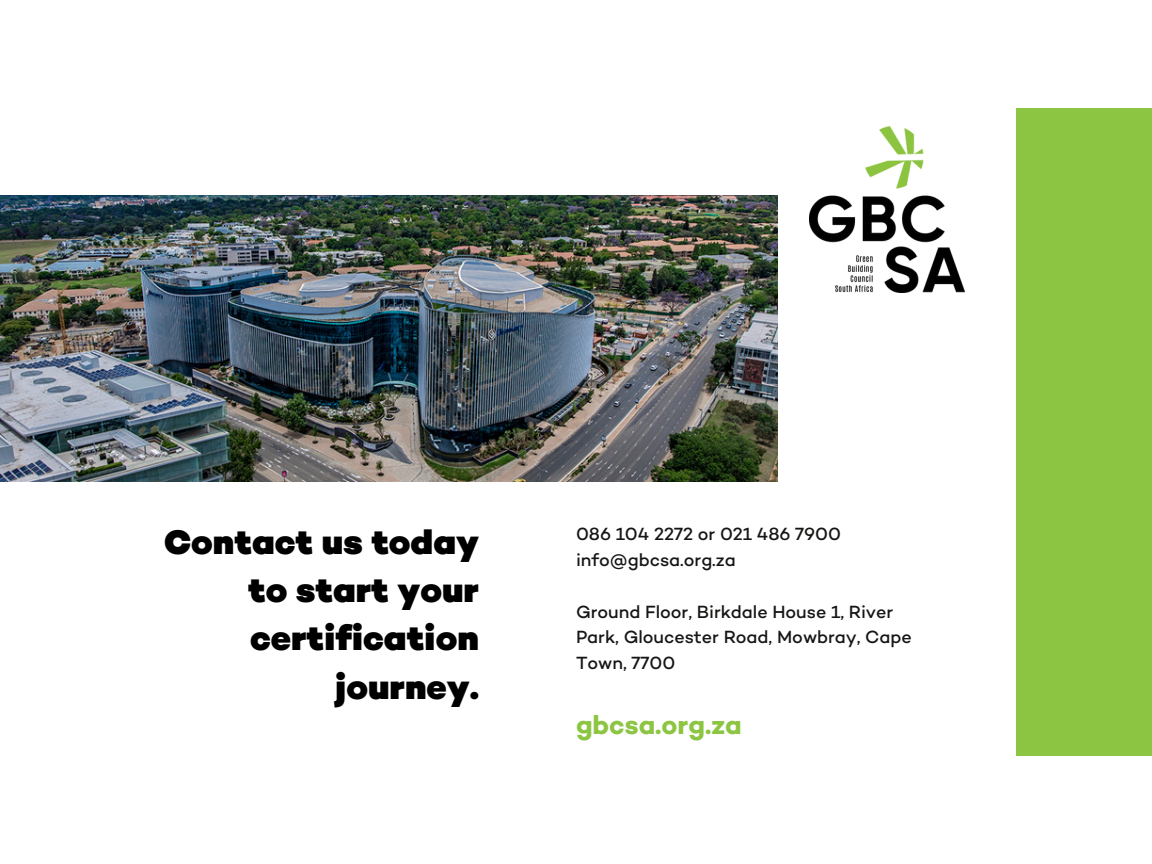
<style>
.page{position:relative;width:1152px;height:864px;background:#fff}
.page>*{position:absolute;margin:0;border:0;box-sizing:border-box;transform-origin:0 0}
.t1{font:900 34.8px/48.3px "Campton";color:#000;text-align:right}
.t2{font:700 26.7px "Campton";color:#8cc541}
.t3{font:500 18px/25.8px "Campton";color:#171615}
</style>
<div class="page">
<div style="left:1016px;top:108px;width:136px;height:648px;background:#8cc541"></div>
<img style="left:0;top:195px;width:777px;height:286px">
<img style="left:809px;top:126px;width:156px;height:167px">
<h1 class="t1" style="left:164px;top:521px;width:316px">Contact us today to start your certification journey.</h1>
<p class="t3" style="left:576px;top:523px;width:267px">086 104 2272 or 021 486 7900 info@gbcsa.org.za</p>
<p class="t3" style="left:576px;top:600px;width:337px">Ground Floor, Birkdale House 1, River<br>Park, Gloucester Road, Mowbray, Cape<br>Town, 7700</p>
<h2 class="t2" style="left:576px;top:714px;width:167px">gbcsa.org.za</h2>
</div>
